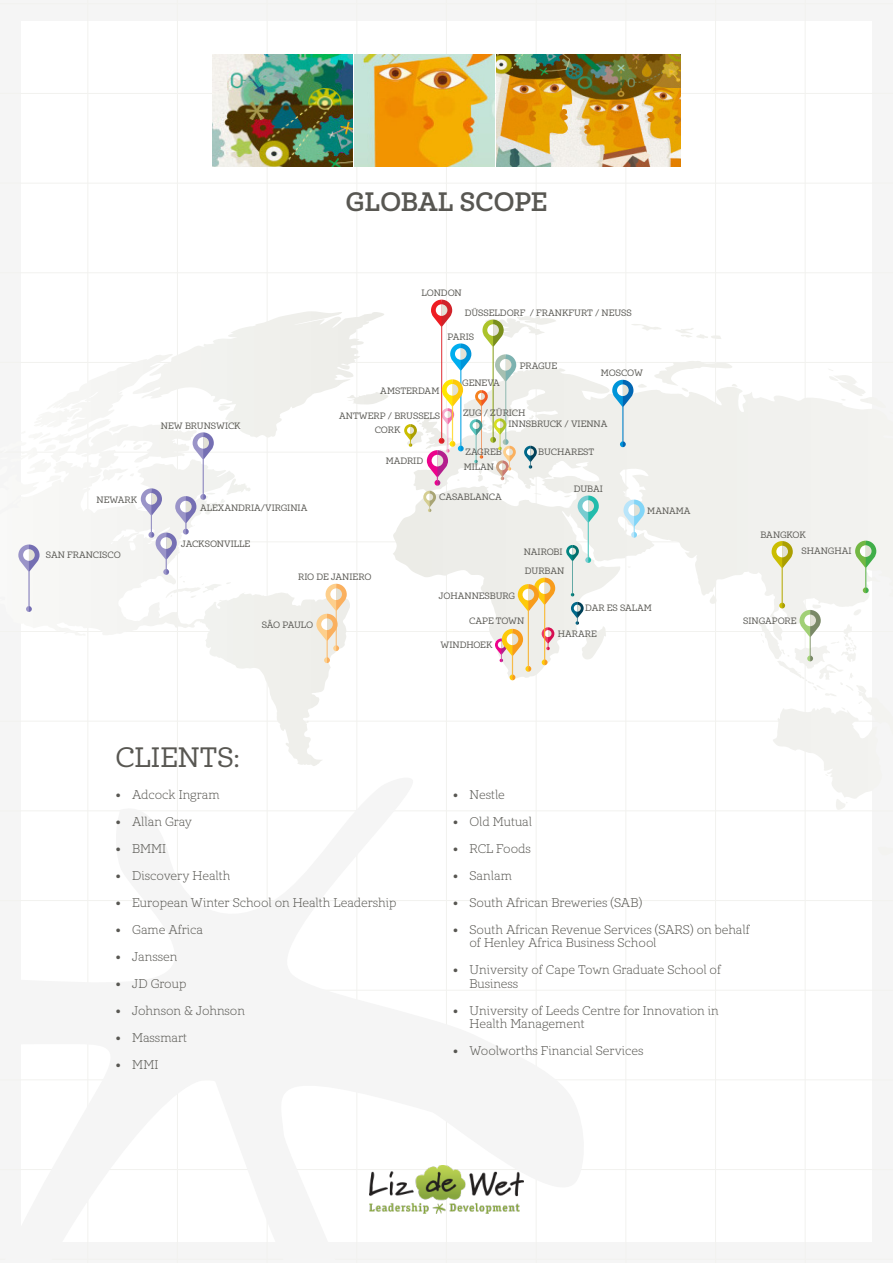
<style>
.page{position:relative;width:893px;height:1263px;background:#f5f5f5}
.page>*{position:absolute;margin:0;border:0;box-sizing:border-box;transform-origin:0 0}
.t1{font:500 30px "Conversation";color:#585752}
.t2{font:700 28.5px "Conversation";color:#585752}
.t3{font:13.5px/13.5px "Conversation";color:#585752}
.t4{font:500 9.9px "Conversation";color:#585752}
.t5{font:500 9.9px "Conversation";letter-spacing:-.03em;color:#585752}
.s1{font-weight:800}
</style>
<div class="page">
<div style="left:21px;top:21px;width:851px;height:1221px;background:#fff"></div>
<hr style="left:0;top:4px;width:893px;height:1px;background:#f2f2ef">
<hr style="left:0;top:93px;width:893px;height:1px;background:#f2f2ef">
<hr style="left:0;top:183px;width:893px;height:1px;background:#f2f2ef">
<hr style="left:0;top:273px;width:893px;height:1px;background:#f2f2ef">
<hr style="left:0;top:362px;width:893px;height:1px;background:#f2f2ef">
<hr style="left:0;top:452px;width:893px;height:1px;background:#f2f2ef">
<hr style="left:0;top:542px;width:893px;height:1px;background:#f2f2ef">
<hr style="left:0;top:631px;width:893px;height:1px;background:#f2f2ef">
<hr style="left:0;top:721px;width:893px;height:1px;background:#f2f2ef">
<hr style="left:0;top:810px;width:893px;height:1px;background:#f2f2ef">
<hr style="left:0;top:900px;width:893px;height:1px;background:#f2f2ef">
<hr style="left:0;top:990px;width:893px;height:1px;background:#f2f2ef">
<hr style="left:0;top:1079px;width:893px;height:1px;background:#f2f2ef">
<hr style="left:0;top:1169px;width:893px;height:1px;background:#f2f2ef">
<hr style="left:0;top:1259px;width:893px;height:1px;background:#f2f2ef">
<hr style="left:88px;top:0;width:1px;height:1263px;background:#f2f2ef">
<hr style="left:177px;top:0;width:1px;height:1263px;background:#f2f2ef">
<hr style="left:267px;top:0;width:1px;height:1263px;background:#f2f2ef">
<hr style="left:357px;top:0;width:1px;height:1263px;background:#f2f2ef">
<hr style="left:446px;top:0;width:1px;height:1263px;background:#f2f2ef">
<hr style="left:536px;top:0;width:1px;height:1263px;background:#f2f2ef">
<hr style="left:626px;top:0;width:1px;height:1263px;background:#f2f2ef">
<hr style="left:715px;top:0;width:1px;height:1263px;background:#f2f2ef">
<hr style="left:805px;top:0;width:1px;height:1263px;background:#f2f2ef">
<svg style="left:404px;top:424px;width:13px;height:23px"></svg>
<svg style="left:524px;top:446px;width:13px;height:23px"></svg>
<svg style="left:571px;top:602px;width:13px;height:23px"></svg>
<svg style="left:799px;top:610px;width:22px;height:51px"></svg>
<svg style="left:495px;top:578px;width:60px;height:102px;background:#f1dec4"></svg>
<svg style="left:612px;top:380px;width:21px;height:67px"></svg>
<svg style="left:855px;top:541px;width:21px;height:52px"></svg>
<svg style="left:772px;top:541px;width:21px;height:67px"></svg>
<svg style="left:566px;top:495px;width:33px;height:101px"></svg>
<svg style="left:132px;top:312px;width:203px;height:263px"></svg>
<svg style="left:18px;top:544px;width:22px;height:68px"></svg>
<svg style="left:623px;top:500px;width:22px;height:38px"></svg>
<svg style="left:316px;top:584px;width:31px;height:79px"></svg>
<svg style="left:423px;top:300px;width:93px;height:212px"></svg>
<img style="left:370px;top:1165px;width:153px;height:48px">
<img style="left:355px;top:54px;width:325px;height:112px">
<img style="left:213px;top:54px;width:140px;height:112px">
<p class="t2" style="left:346px;top:186px;width:203px">GLOBAL SCOPE</p>
<p class="t4" style="left:96px;top:494px;width:42px">NEWARK</p>
<p class="t4" style="left:46px;top:550px;width:76px">SAN FRANCISCO</p>
<p class="t4" style="left:161px;top:420px;width:81px">NEW BRUNSWICK</p>
<p class="t4" style="left:200px;top:502px;width:109px">ALEXANDRIA/VIRGINIA</p>
<p class="t4" style="left:181px;top:538px;width:71px">JACKSONVILLE</p>
<p class="t4" style="left:421px;top:288px;width:42px">LONDON</p>
<p class="t4" style="left:447px;top:331px;width:28px">PARIS</p>
<p class="t4" style="left:462px;top:378px;width:39px">GENEVA</p>
<p class="t4" style="left:465px;top:308px;width:169px">DÜSSELDORF / FRANKFURT / NEUSS</p>
<p class="t4" style="left:520px;top:360px;width:39px">PRAGUE</p>
<p class="t4" style="left:601px;top:368px;width:44px">MOSCOW</p>
<p class="t4" style="left:380px;top:385px;width:61px">AMSTERDAM</p>
<p class="t4" style="left:339px;top:410px;width:102px">ANTWERP / BRUSSELS</p>
<p class="t4" style="left:463px;top:407px;width:64px">ZUG / ZÜRICH</p>
<p class="t4" style="left:508px;top:419px;width:101px">INNSBRUCK / VIENNA</p>
<p class="t4" style="left:375px;top:424px;width:27px">CORK</p>
<p class="t4" style="left:386px;top:455px;width:39px">MADRID</p>
<p class="t4" style="left:465px;top:447px;width:38px">ZAGREB</p>
<p class="t4" style="left:464px;top:462px;width:32px">MILAN</p>
<p class="t4" style="left:439px;top:491px;width:64px">CASABLANCA</p>
<p class="t4" style="left:538px;top:447px;width:57px">BUCHAREST</p>
<p class="t4" style="left:574px;top:483px;width:31px">DUBAI</p>
<p class="t4" style="left:524px;top:546px;width:40px">NAIROBI</p>
<p class="t4" style="left:647px;top:505px;width:45px">MANAMA</p>
<p class="t4" style="left:298px;top:572px;width:75px">RIO DE JANIERO</p>
<p class="t4" style="left:525px;top:566px;width:41px">DURBAN</p>
<p class="t4" style="left:760px;top:529px;width:47px">BANGKOK</p>
<p class="t4" style="left:802px;top:546px;width:51px">SHANGHAI</p>
<p class="t5" style="left:262px;top:620px;width:53px">SÃO PAULO</p>
<p class="t4" style="left:439px;top:590px;width:78px">JOHANNESBURG</p>
<p class="t4" style="left:469px;top:616px;width:57px">CAPE TOWN</p>
<p class="t4" style="left:743px;top:616px;width:55px">SINGAPORE</p>
<p class="t4" style="left:585px;top:603px;width:68px">DAR ES SALAM</p>
<p class="t4" style="left:440px;top:640px;width:53px">WINDHOEK</p>
<p class="t4" style="left:558px;top:628px;width:40px">HARARE</p>
<p class="t1" style="left:116px;top:741px;width:126px">CLIENTS:</p>
<p class="t3" style="left:116px;top:787px;width:106px"><span class="s1">•</span> Adcock Ingram</p>
<p class="t3" style="left:116px;top:814px;width:78px"><span class="s1">•</span> Allan Gray</p>
<p class="t3" style="left:116px;top:841px;width:52px"><span class="s1">•</span> BMMI</p>
<p class="t3" style="left:116px;top:868px;width:116px"><span class="s1">•</span> Discovery Health</p>
<p class="t3" style="left:116px;top:895px;width:282px"><span class="s1">•</span> European Winter School on Health Leadership</p>
<p class="t3" style="left:116px;top:922px;width:89px"><span class="s1">•</span> Game Africa</p>
<p class="t3" style="left:116px;top:949px;width:63px"><span class="s1">•</span> Janssen</p>
<p class="t3" style="left:116px;top:976px;width:73px"><span class="s1">•</span> JD Group</p>
<p class="t3" style="left:116px;top:1003px;width:131px"><span class="s1">•</span> Johnson &amp; Johnson</p>
<p class="t3" style="left:116px;top:1030px;width:73px"><span class="s1">•</span> Massmart</p>
<p class="t3" style="left:116px;top:1057px;width:44px"><span class="s1">•</span> MMI</p>
<p class="t3" style="left:453px;top:787px;width:54px"><span class="s1">•</span> Nestle</p>
<p class="t3" style="left:453px;top:814px;width:81px"><span class="s1">•</span> Old Mutual</p>
<p class="t3" style="left:453px;top:841px;width:80px"><span class="s1">•</span> RCL Foods</p>
<p class="t3" style="left:453px;top:868px;width:61px"><span class="s1">•</span> Sanlam</p>
<p class="t3" style="left:453px;top:895px;width:191px"><span class="s1">•</span> South African Breweries (SAB)</p>
<p class="t3" style="left:470px;top:922px;width:282px;text-indent:-17px"><span class="s1">•</span> South African Revenue Services (SARS) on behalf of Henley Africa Business School</p>
<p class="t3" style="left:453px;top:963px;width:270px"><span class="s1">•</span> University of Cape Town Graduate School of</p>
<p class="t3" style="left:470px;top:976px;width:50px">Business</p>
<p class="t3" style="left:453px;top:1003px;width:268px"><span class="s1">•</span> University of Leeds Centre for Innovation in</p>
<p class="t3" style="left:470px;top:1017px;width:117px">Health Management</p>
<p class="t3" style="left:453px;top:1044px;width:192px"><span class="s1">•</span> Woolworths Financial Services</p>
</div>
